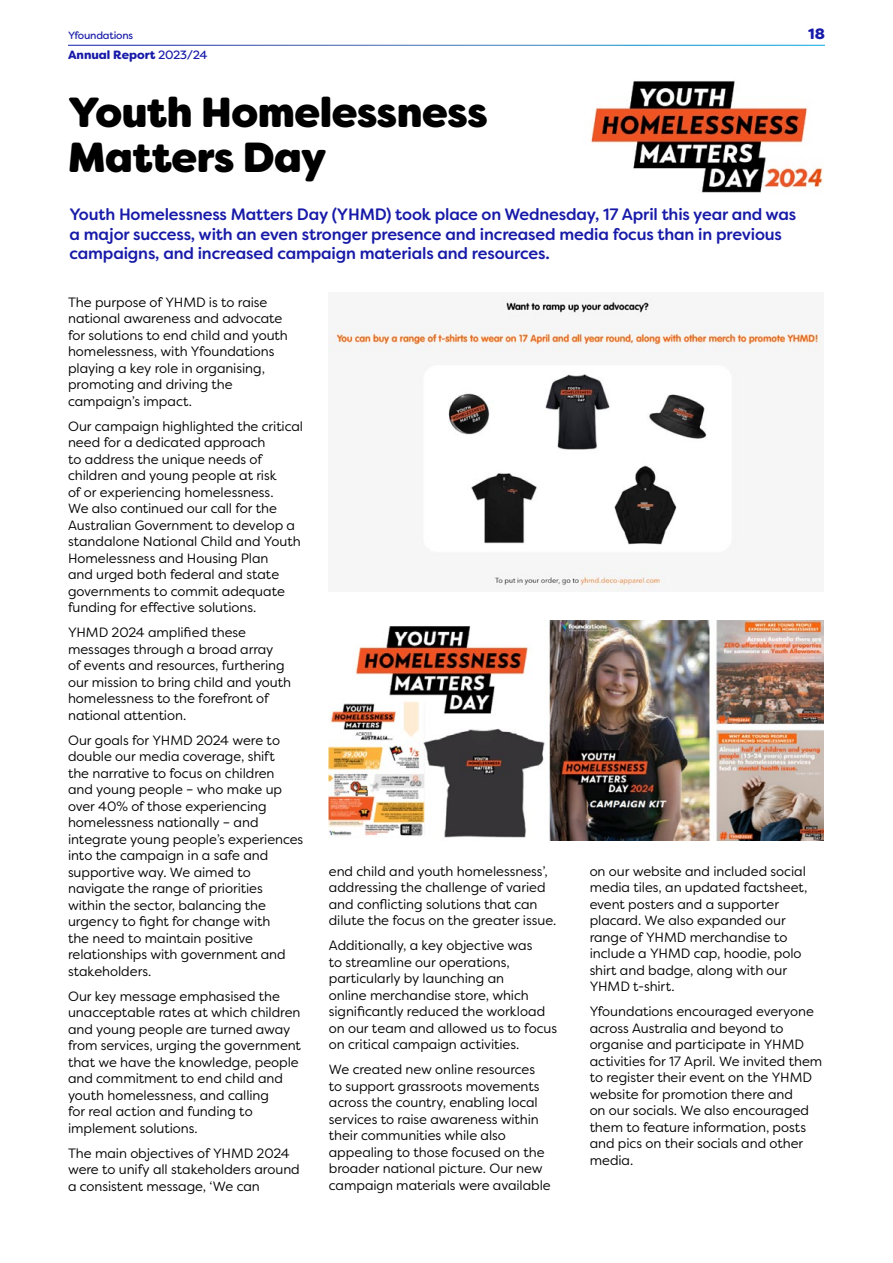
<style>
.page{position:relative;width:893px;height:1263px;background:#fff}
.page>*{position:absolute;margin:0;border:0;box-sizing:border-box;transform-origin:0 0}
.t1{font:800 42px/45px "Filson Soft";letter-spacing:-.01em;color:#000}
.t2{font:500 16.5px/19.5px "Filson Soft";letter-spacing:-.01em;color:#171aa8}
.t3{font:900 15px "Filson Soft";color:#171aa8}
.t4{font:13.5px/16.5px "Filson Soft";letter-spacing:-.005em;color:#000}
.t5{font:900 12px "Filson Soft";color:#171aa8}
.t6{font:10.5px "Filson Soft";letter-spacing:-.02em;color:#171aa8}
.s1{font-weight:400}
</style>
<div class="page">
<img style="left:329px;top:298px;width:493px;height:293px">
<img style="left:329px;top:621px;width:494px;height:220px">
<img style="left:591px;top:81px;width:232px;height:112px">
<p class="t6" style="left:68px;top:28px;width:67px">Yfoundations</p>
<p class="t5" style="left:68px;top:47px;width:141px">Annual Report <span class="s1">2023/24</span></p>
<p class="t3" style="left:808px;top:24px;width:18px">18</p>
<h1 class="t1" style="left:68px;top:91px;width:421px">Youth Homelessness<br>Matters Day</h1>
<p class="t2" style="left:70px;top:204px;width:728px">Youth Homelessness Matters Day (YHMD) took place on Wednesday, 17 April this year and was a major success, with an even stronger presence and increased media focus than in previous campaigns, and increased campaign materials and resources.</p>
<p class="t4" style="left:68px;top:293px;width:221px">The purpose of YHMD is to raise national awareness and advocate for solutions to end child and youth homelessness, with Yfoundations playing a key role in organising, promoting and driving the campaign’s impact.</p>
<p class="t4" style="left:68px;top:417px;width:237px">Our campaign highlighted the critical need for a dedicated approach<br>to address the unique needs of children and young people at risk<br>of or experiencing homelessness.<br>We also continued our call for the Australian Government to develop a standalone National Child and Youth Homelessness and Housing Plan<br>and urged both federal and state governments to commit adequate funding for effective solutions.</p>
<p class="t4" style="left:68px;top:624px;width:225px">YHMD 2024 amplified these messages through a broad array<br>of events and resources, furthering our mission to bring child and youth homelessness to the forefront of national attention.</p>
<p class="t4" style="left:68px;top:731px;width:237px">Our goals for YHMD 2024 were to double our media coverage, shift<br>the narrative to focus on children<br>and young people – who make up over 40% of those experiencing homelessness nationally – and integrate young people’s experiences into the campaign in a safe and supportive way. We aimed to navigate the range of priorities within the sector, balancing the urgency to fight for change with<br>the need to maintain positive relationships with government and stakeholders.</p>
<p class="t4" style="left:68px;top:987px;width:234px">Our key message emphasised the unacceptable rates at which children and young people are turned away from services, urging the government that we have the knowledge, people and commitment to end child and youth homelessness, and calling<br>for real action and funding to implement solutions.</p>
<p class="t4" style="left:68px;top:1144px;width:233px">The main objectives of YHMD 2024 were to unify all stakeholders around a consistent message, ‘We can</p>
<p class="t4" style="left:590px;top:863px;width:219px">on our website and included social media tiles, an updated factsheet, event posters and a supporter placard. We also expanded our range of YHMD merchandise to include a YHMD cap, hoodie, polo shirt and badge, along with our<br>YHMD t-shirt.</p>
<p class="t4" style="left:590px;top:1003px;width:234px">Yfoundations encouraged everyone across Australia and beyond to organise and participate in YHMD activities for 17 April. We invited them to register their event on the YHMD website for promotion there and<br>on our socials. We also encouraged them to feature information, posts and pics on their socials and other media.</p>
<p class="t4" style="left:329px;top:863px;width:229px">end child and youth homelessness’, addressing the challenge of varied and conflicting solutions that can dilute the focus on the greater issue.</p>
<p class="t4" style="left:329px;top:937px;width:230px">Additionally, a key objective was<br>to streamline our operations, particularly by launching an<br>online merchandise store, which significantly reduced the workload on our team and allowed us to focus on critical campaign activities.</p>
<p class="t4" style="left:329px;top:1061px;width:223px">We created new online resources to support grassroots movements across the country, enabling local services to raise awareness within their communities while also appealing to those focused on the broader national picture. Our new campaign materials were available</p>
</div>
